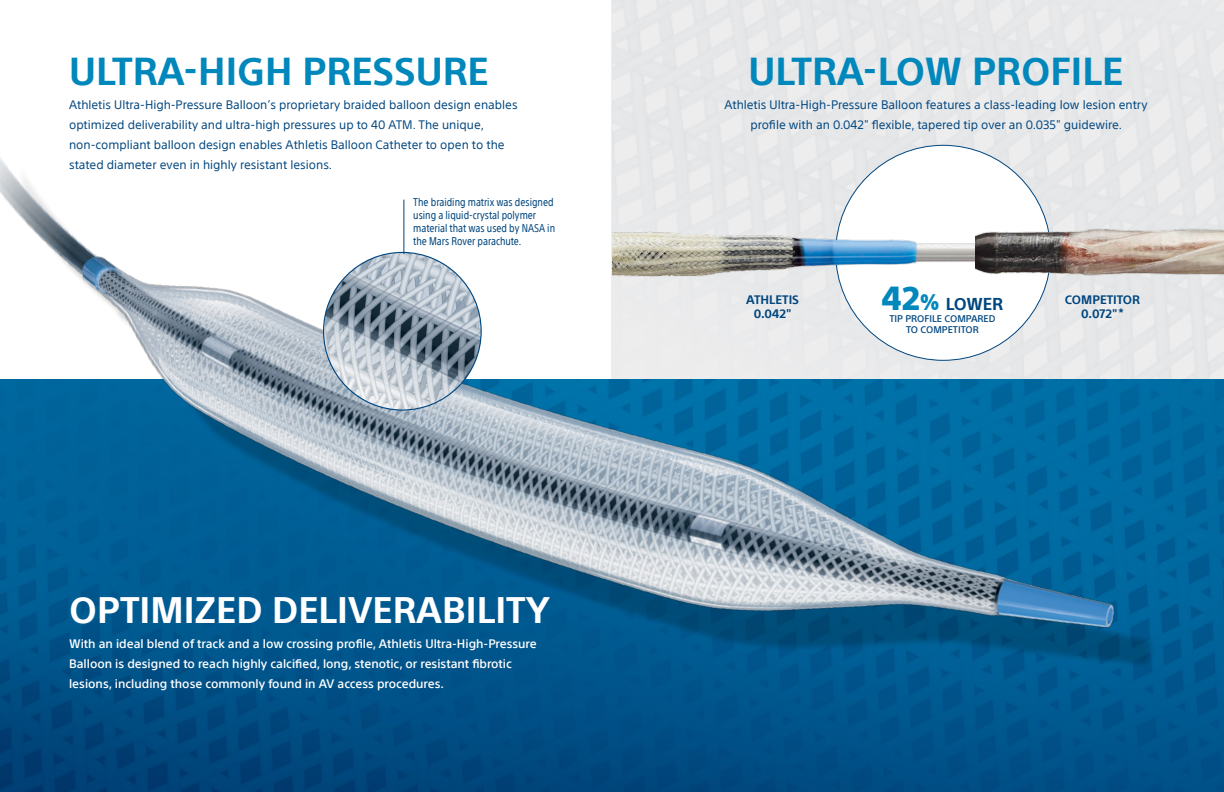
<style>
.page{position:relative;width:1224px;height:792px;background:#fff}
.page>*{position:absolute;margin:0;border:0;box-sizing:border-box;transform-origin:0 0}
.t1{font:700 38px "SST";color:#0087bc}
.t2{font:700 36px "SST";color:#fff}
.t3{font:700 16.8px "SST";letter-spacing:-.02em;color:#00467f}
.t4{font:12px/20px "SST";color:#00467f;text-align:center}
.t5{font:500 12px/20px "SST";color:#fff}
.t6{font:700 12px "SST";color:#00467f}
.t7{font:condensed 11px/13px "SST";color:#00467f}
.t8{font:500 9.4px/11.3px "SST";color:#00467f;text-align:center}
.s1{font-weight:800;font-size:32.5px;color:#0087bc}
.s2{font-weight:800;font-size:22px;color:#0087bc}
</style>
<div class="page">
<img style="left:1188px;top:379px;width:36px;height:413px">
<img style="left:0;top:119px;width:1188px;height:673px">
<img style="left:324px;top:252px;width:157px;height:158px;border-radius:79px">
<hr style="left:403px;top:200px;width:1px;height:54px;background:#00467f">
<div style="left:836px;top:145px;width:215px;height:215px;background:#fff;border-radius:50%"></div>
<img style="left:612px;top:183px;width:364px;height:113px">
<img style="left:976px;top:207px;width:248px;height:91px">
<p class="t1" style="left:69px;top:48px;width:421px">ULTRA-HIGH PRESSURE</p>
<p class="t4" style="left:69px;top:95px;width:450px;text-align:left">Athletis Ultra-High-Pressure Balloon’s proprietary braided balloon design enables optimized deliverability and ultra-high pressures up to 40 ATM. The unique, non-compliant balloon design enables Athletis Balloon Catheter to open to the stated diameter even in highly resistant lesions.</p>
<p class="t7" style="left:413px;top:195px;width:143px">The braiding matrix was designed using a liquid-crystal polymer material that was used by NASA in the Mars Rover parachute.</p>
<p class="t2" style="left:69px;top:589px;width:482px">OPTIMIZED DELIVERABILITY</p>
<p class="t5" style="left:69px;top:633px;width:469px">With an ideal blend of track and a low crossing profile, Athletis Ultra-High-Pressure<br>Balloon is designed to reach highly calcified, long, stenotic, or resistant fibrotic lesions, including those commonly found in AV access procedures.</p>
<p class="t1" style="left:748px;top:48px;width:377px">ULTRA-LOW PROFILE</p>
<p class="t4" style="left:724px;top:95px;width:425px">Athletis Ultra-High-Pressure Balloon features a class-leading low lesion entry profile with an 0.042" flexible, tapered tip over an 0.035" guidewire.</p>
<p class="t6" style="left:746px;top:293px;width:54px">ATHLETIS</p>
<p class="t6" style="left:754px;top:307px;width:39px">0.042"</p>
<p class="t3" style="left:882px;top:294px;width:123px"><span class="s1">42</span><span class="s2">%</span> LOWER</p>
<p class="t8" style="left:889px;top:312px;width:108px">TIP PROFILE COMPARED<br>TO COMPETITOR</p>
<p class="t6" style="left:1065px;top:293px;width:77px">COMPETITOR</p>
<p class="t6" style="left:1081px;top:307px;width:44px">0.072"*</p>
</div>
